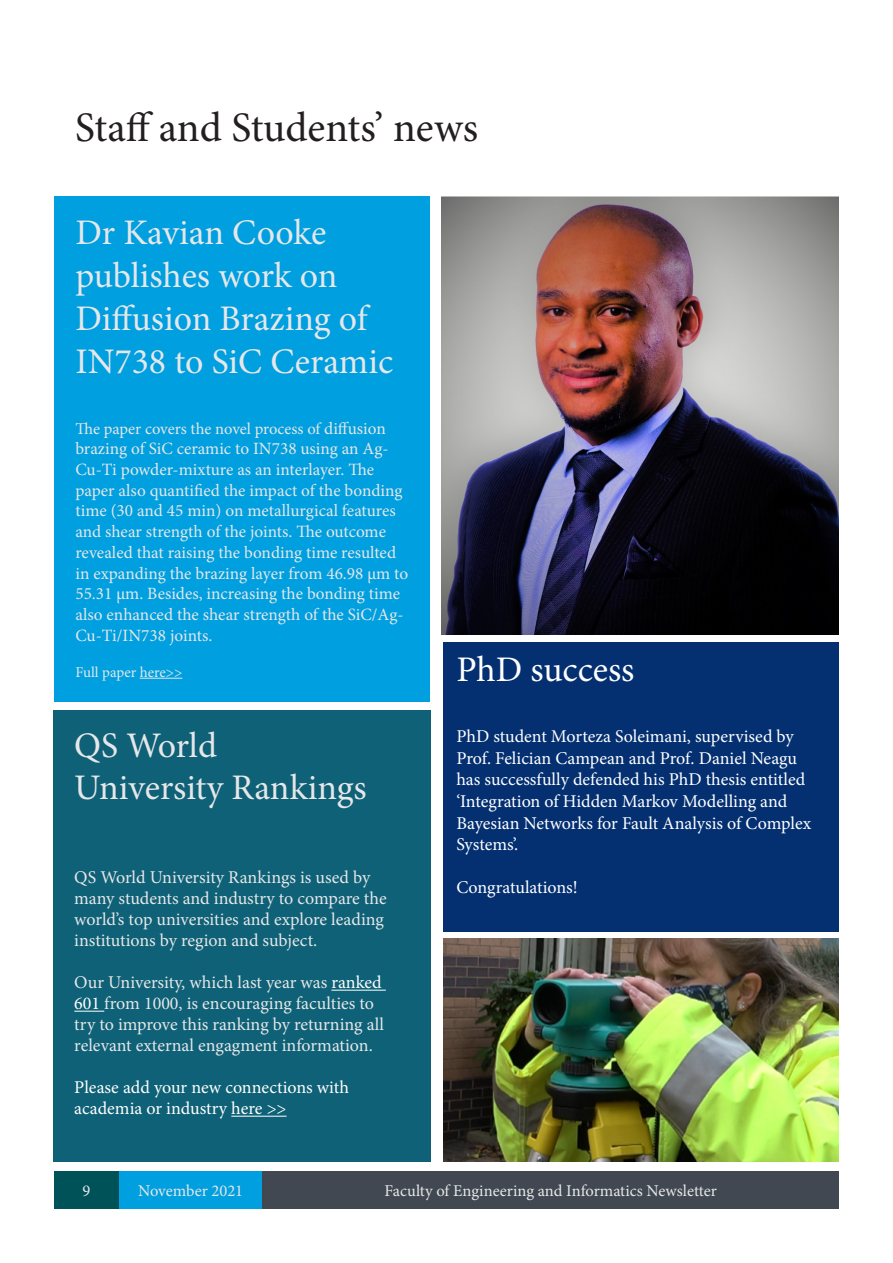
<style>
.page{position:relative;width:893px;height:1263px;background:#fff}
.page>*{position:absolute;margin:0;border:0;box-sizing:border-box;transform-origin:0 0}
.t1{font:42px "Minion Pro";letter-spacing:-.005em;color:#231f20}
.t2{font:36px/43.2px "Minion Pro";color:#e6e7e9}
.t3{font:36px "Minion Pro";color:#fff}
.t4{font:18px/21px "Minion Pro";color:#e6e7e9}
.t5{font:18px/21.6px "Minion Pro";color:#fff}
.t6{font:17.25px/20.7px "Minion Pro";color:#e6e7e9}
.t7{font:16.5px "Minion Pro";color:#e6e7e9}
.t8{font:15px "Minion Pro";color:#e6e7e9}
.s1{font-size:17.25px}
.s2{color:#fff}
</style>
<div class="page">
<div style="left:444px;top:642px;width:395px;height:290px;background:#043072"></div>
<div style="left:54px;top:1171px;width:65px;height:38px;background:#005259"></div>
<div style="left:119px;top:1171px;width:143px;height:38px;background:#009fdf"></div>
<div style="left:262px;top:1171px;width:577px;height:38px;background:#414851"></div>
<div style="left:54px;top:196px;width:376px;height:506px;background:#009fdf"></div>
<hr style="left:140px;top:678px;width:42px;height:1px;background:#e6e7e9">
<img style="left:444px;top:938px;width:395px;height:223px">
<img style="left:441px;top:196px;width:398px;height:438px">
<div style="left:53px;top:710px;width:377px;height:451px;background:#0e6176"></div>
<hr style="left:331px;top:990px;width:55px;height:1px;background:#fff">
<hr style="left:74px;top:1011px;width:30px;height:1px;background:#fff">
<hr style="left:231px;top:1116px;width:56px;height:1px;background:#fff">
<p class="t1" style="left:75px;top:99px;width:404px">Staff and Students’ news</p>
<p class="t2" style="left:75px;top:211px;width:319px">Dr Kavian Cooke publishes work on<br>Diffusion Brazing of<br>IN738 to SiC Ceramic</p>
<p class="t7" style="left:75px;top:417px;width:312px">The paper covers the novel process of <span class="s1">diffusion</span></p>
<p class="t6" style="left:75px;top:439px;width:334px">brazing of SiC ceramic to IN738 using an Ag-Cu-Ti powder-mixture as an interlayer. The paper also quantified the impact of the bonding time (30 and 45 min) on metallurgical features and shear strength of the joints. The outcome revealed that raising the bonding time resulted in expanding the brazing layer from 46.98 µm to 55.31 µm. Besides, increasing the bonding time also enhanced the shear strength of the SiC/Ag-Cu-Ti/IN738 joints.</p>
<p class="t8" style="left:75px;top:662px;width:108px">Full paper here&gt;&gt;</p>
<p class="t2" style="left:74px;top:724px;width:144px">QS World</p>
<p class="t2" style="left:74px;top:766px;width:294px">University Rankings</p>
<p class="t4" style="left:74px;top:867px;width:314px">QS World University Rankings is used by many students and industry to compare the world’s top universities and explore leading institutions by region and subject.</p>
<p class="t4" style="left:74px;top:972px;width:311px">Our University, which last year was <span class="s2">ranked 601</span> from 1000, is encouraging faculties to try to improve this ranking by returning all relevant external engagment information.</p>
<p class="t5" style="left:74px;top:1077px;width:276px;line-height:21px">Please add your new connections with academia or industry here &gt;&gt;</p>
<p class="t3" style="left:456px;top:645px;width:180px">PhD success</p>
<p class="t5" style="left:456px;top:726px;width:356px">PhD student Morteza Soleimani, supervised by Prof. Felician Campean and Prof. Daniel Neagu has successfully defended his PhD thesis entitled ‘Integration of Hidden Markov Modelling and Bayesian Networks for Fault Analysis of Complex Systems’.</p>
<p class="t5" style="left:456px;top:877px;width:123px">Congratulations!</p>
<p class="t7" style="left:83px;top:1180px;width:9px">9</p>
<p class="t7" style="left:138px;top:1180px;width:106px">November 2021</p>
<p class="t7" style="left:384px;top:1180px;width:334px">Faculty of Engineering and Informatics Newsletter</p>
</div>
